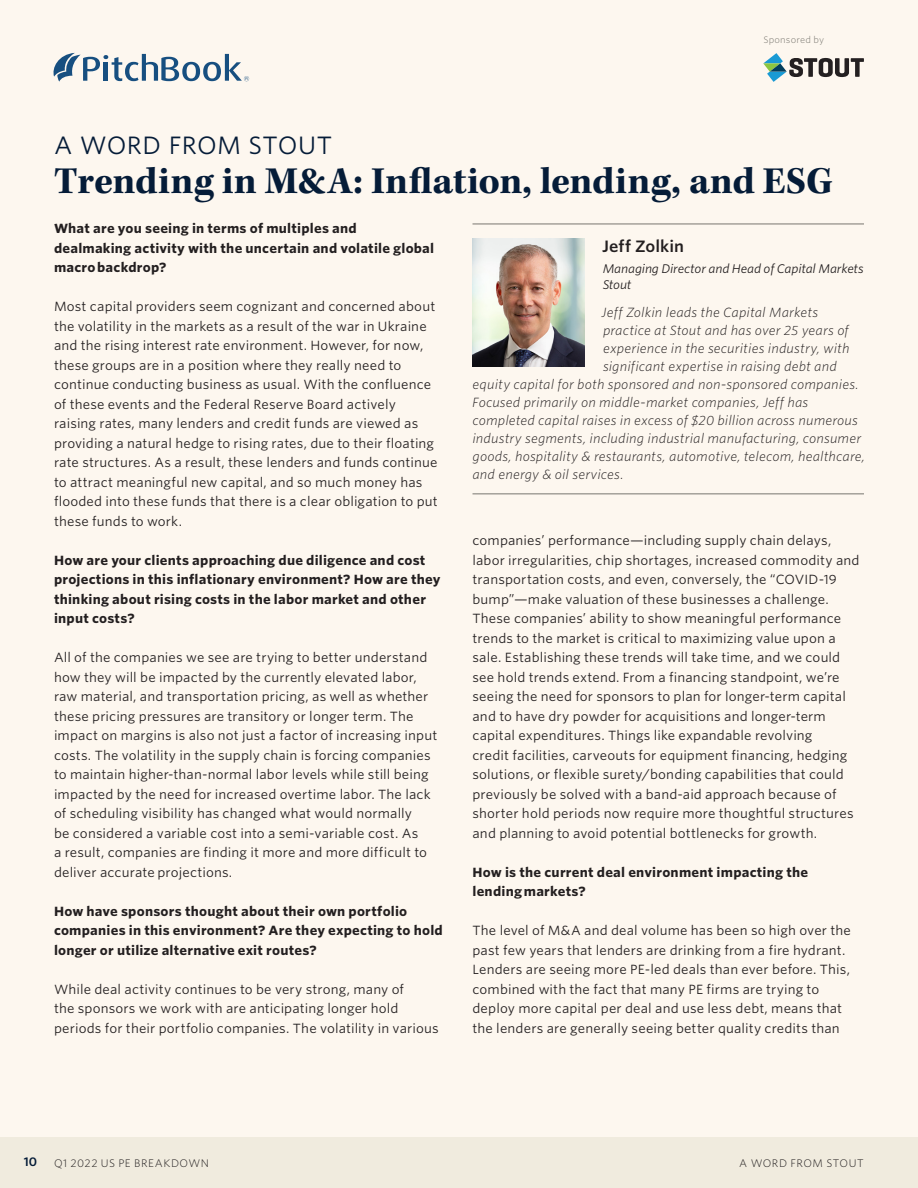
<style>
.page{position:relative;width:918px;height:1188px;background:#fff}
.page>*{position:absolute;margin:0;border:0;box-sizing:border-box;transform-origin:0 0}
.CR_H2_sponsor_Q_A{font:700 39px "Kepler Std";color:#051c38}
.CR_Header_eyebrow_te{font:24px "Whitney S Sm";letter-spacing:.02em;color:#051c38}
.CR_Chart_table_title{font:600 15.75px "Whitney S Sm";letter-spacing:.005em;color:#231f20}
.CR_Body_copy{font:12.75px/19.5px "Whitney S Sm";letter-spacing:.01em;color:#231f20}
.CR_Body_copy-2{font:700 12.75px/19.5px "Whitney S Sm";letter-spacing:.015em;color:#231f20}
.CR_Sponsor_bio{font:italic 300 12.75px "Whitney S Sm";letter-spacing:.01em;color:#231f20}
.CR_Chart_narrative_t{font:italic 12px "Whitney S Sm";letter-spacing:-.01em;color:#231f20}
.t1{font:600 12px "Whitney S Sm";color:#051c38}
.t2{font:300 10.5px "Whitney S Sm";letter-spacing:.045em;color:#231f20}
.t3{font:300 9px "Whitney S Sm";letter-spacing:.025em;color:#78766f}
</style>
<div class="page">
<div style="left:0;top:1137px;width:918px;height:51px;background:#f0ebde"></div>
<div style="left:0;top:0;width:918px;height:1137px;background:#fdf7ef"></div>
<svg style="left:53px;top:53px;width:196px;height:29px"></svg>
<svg style="left:763px;top:53px;width:101px;height:29px"></svg>
<hr style="left:472px;top:224px;width:392px;height:1px;background:#78766f">
<hr style="left:472px;top:494px;width:392px;height:1px;background:#78766f">
<img style="left:472px;top:239px;width:113px;height:128px">
<p class="t3" style="left:763px;top:34px;width:62px">Sponsored by</p>
<p class="CR_Header_eyebrow_te" style="left:54px;top:129px;width:280px">A WORD FROM STOUT</p>
<p class="CR_H2_sponsor_Q_A" style="left:54px;top:159px;width:781px">Trending in M&amp;A: Inflation, lending, and ESG</p>
<p class="CR_Body_copy-2" style="left:54px;top:219px;width:382px">What are you seeing in terms of multiples and dealmaking activity with the uncertain and volatile global macro backdrop?</p>
<p class="CR_Body_copy" style="left:54px;top:297px;width:385px">Most capital providers seem cognizant and concerned about the volatility in the markets as a result of the war in Ukraine and the rising interest rate environment. However, for now, these groups are in a position where they really need to continue conducting business as usual. With the confluence of these events and the Federal Reserve Board actively raising rates, many lenders and credit funds are viewed as providing a natural hedge to rising rates, due to their floating rate structures. As a result, these lenders and funds continue to attract meaningful new capital, and so much money has flooded into these funds that there is a clear obligation to put these funds to work.</p>
<p class="CR_Body_copy-2" style="left:54px;top:550px;width:388px">How are your clients approaching due diligence and cost projections in this inflationary environment? How are they thinking about rising costs in the labor market and other input costs?</p>
<p class="CR_Body_copy" style="left:54px;top:648px;width:385px">All of the companies we see are trying to better understand how they will be impacted by the currently elevated labor, raw material, and transportation pricing, as well as whether these pricing pressures are transitory or longer term. The impact on margins is also not just a factor of increasing input costs. The volatility in the supply chain is forcing companies to maintain higher-than-normal labor levels while still being impacted by the need for increased overtime labor. The lack of scheduling visibility has changed what would normally<br>be considered a variable cost into a semi-variable cost. As<br>a result, companies are finding it more and more difficult to deliver accurate projections.</p>
<p class="CR_Body_copy-2" style="left:54px;top:901px;width:390px">How have sponsors thought about their own portfolio companies in this environment? Are they expecting to hold longer or utilize alternative exit routes?</p>
<p class="CR_Body_copy" style="left:54px;top:979px;width:386px">While deal activity continues to be very strong, many of<br>the sponsors we work with are anticipating longer hold periods for their portfolio companies. The volatility in various</p>
<p class="CR_Chart_table_title" style="left:602px;top:235px;width:83px">Jeff Zolkin</p>
<p class="CR_Chart_narrative_t" style="left:603px;top:260px;width:263px">Managing Director and Head of Capital Markets</p>
<p class="CR_Chart_narrative_t" style="left:603px;top:276px;width:30px">Stout</p>
<p class="CR_Sponsor_bio" style="left:602px;top:303px;width:218px">Jeff Zolkin leads the Capital Markets</p>
<p class="CR_Sponsor_bio" style="left:603px;top:321px;width:247px">practice at Stout and has over 25 years of</p>
<p class="CR_Sponsor_bio" style="left:603px;top:339px;width:248px">experience in the securities industry, with</p>
<p class="CR_Sponsor_bio" style="left:603px;top:357px;width:235px">significant expertise in raising debt and</p>
<p class="CR_Sponsor_bio" style="left:473px;top:375px;width:388px">equity capital for both sponsored and non-sponsored companies.</p>
<p class="CR_Sponsor_bio" style="left:472px;top:393px;width:338px">Focused primarily on middle-market companies, Jeff has</p>
<p class="CR_Sponsor_bio" style="left:472px;top:411px;width:387px">completed capital raises in excess of $20 billion across numerous</p>
<p class="CR_Sponsor_bio" style="left:472px;top:429px;width:390px">industry segments, including industrial manufacturing, consumer</p>
<p class="CR_Sponsor_bio" style="left:473px;top:447px;width:394px">goods, hospitality &amp; restaurants, automotive, telecom, healthcare,</p>
<p class="CR_Sponsor_bio" style="left:472px;top:465px;width:153px">and energy &amp; oil services.</p>
<p class="CR_Body_copy" style="left:472px;top:531px;width:389px">companies’ performance—including supply chain delays, labor irregularities, chip shortages, increased commodity and transportation costs, and even, conversely, the “COVID-19 bump”—make valuation of these businesses a challenge.<br>These companies’ ability to show meaningful performance trends to the market is critical to maximizing value upon a sale. Establishing these trends will take time, and we could see hold trends extend. From a financing standpoint, we’re seeing the need for sponsors to plan for longer-term capital and to have dry powder for acquisitions and longer-term capital expenditures. Things like expandable revolving<br>credit facilities, carveouts for equipment financing, hedging solutions, or flexible surety/bonding capabilities that could previously be solved with a band-aid approach because of shorter hold periods now require more thoughtful structures and planning to avoid potential bottlenecks for growth.</p>
<p class="CR_Body_copy-2" style="left:472px;top:862px;width:337px">How is the current deal environment impacting the lending markets?</p>
<p class="CR_Body_copy" style="left:472px;top:921px;width:380px">The level of M&amp;A and deal volume has been so high over the past few years that lenders are drinking from a fire hydrant.<br>Lenders are seeing more PE-led deals than ever before. This, combined with the fact that many PE firms are trying to deploy more capital per deal and use less debt, means that the lenders are generally seeing better quality credits than</p>
<p class="t1" style="left:24px;top:1153px;width:15px">10</p>
<p class="t2" style="left:54px;top:1156px;width:157px">Q1 2022 US PE BREAKDOWN</p>
<p class="t2" style="left:739px;top:1156px;width:126px">A WORD FROM STOUT</p>
</div>
